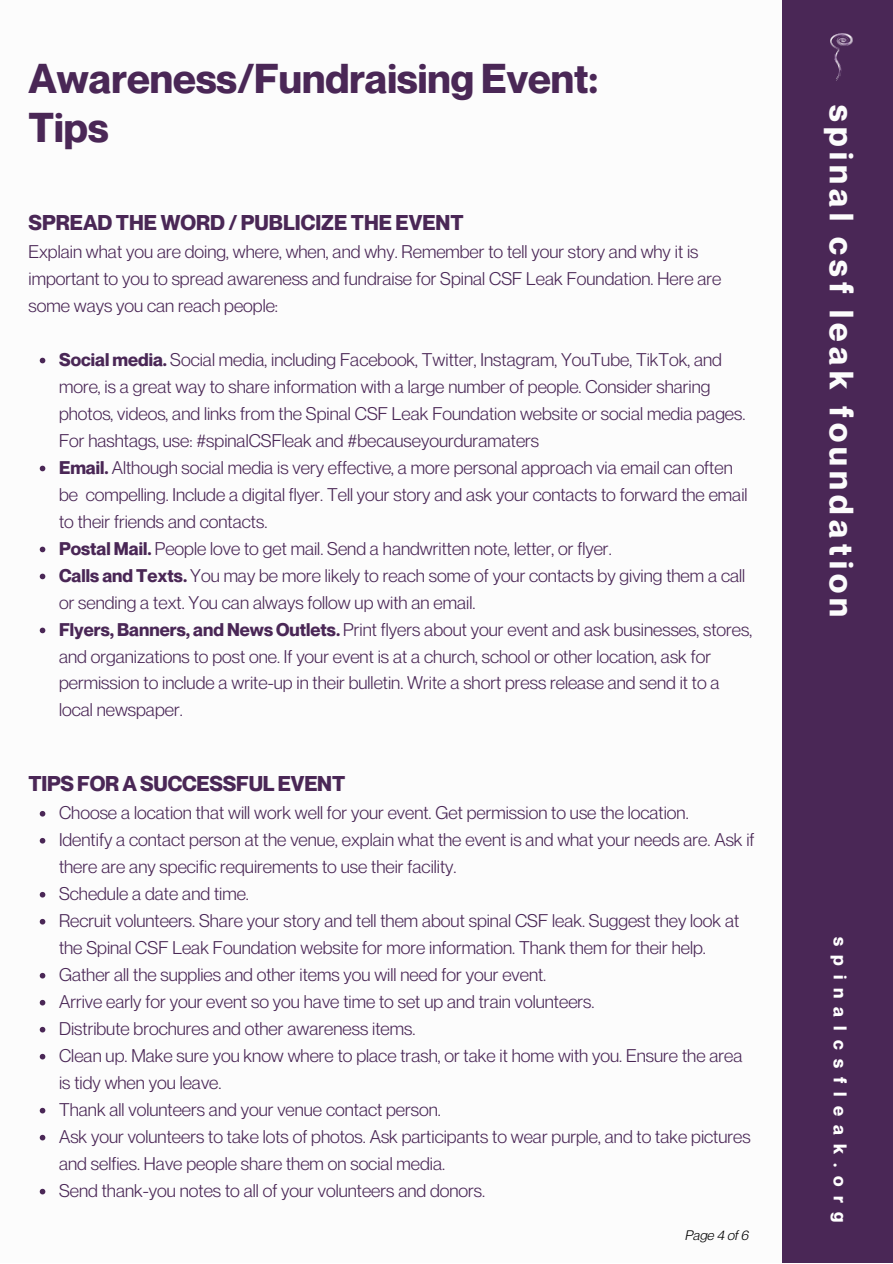
<style>
.page{position:relative;width:893px;height:1264px;background:#fff}
.page>*{position:absolute;margin:0;border:0;box-sizing:border-box;transform-origin:0 0}
.t1{font:700 40.8px/48.3px "Neue Montreal";color:#4a2756}
.t2{font:700 33px "Neue Montreal";letter-spacing:.16em;color:#fcfcfc}
.t3{font:700 21px "Neue Montreal";color:#4a2756}
.t4{font:18px/27px "Neue Montreal";color:#4a2756}
.t5{font:700 18px "Neue Montreal";letter-spacing:.505em;color:#fff}
.t6{font:italic 13.5px "Neue Montreal";color:#000}
.s1{font-weight:700}
</style>
<div class="page">
<div style="left:782px;top:0;width:110px;height:1262px;background:#4a2756"></div>
<img style="left:830px;top:34px;width:22px;height:47px">
<svg style="left:40px;top:358px;width:5px;height:5px"></svg>
<svg style="left:40px;top:465px;width:5px;height:6px"></svg>
<svg style="left:40px;top:546px;width:5px;height:6px"></svg>
<svg style="left:40px;top:573px;width:5px;height:6px"></svg>
<svg style="left:40px;top:627px;width:5px;height:6px"></svg>
<svg style="left:40px;top:811px;width:5px;height:5px"></svg>
<svg style="left:40px;top:838px;width:5px;height:5px"></svg>
<svg style="left:40px;top:891px;width:5px;height:6px"></svg>
<svg style="left:40px;top:918px;width:5px;height:6px"></svg>
<svg style="left:40px;top:972px;width:5px;height:6px"></svg>
<svg style="left:40px;top:999px;width:5px;height:6px"></svg>
<svg style="left:40px;top:1026px;width:5px;height:6px"></svg>
<svg style="left:40px;top:1053px;width:5px;height:6px"></svg>
<svg style="left:40px;top:1107px;width:5px;height:6px"></svg>
<svg style="left:40px;top:1134px;width:5px;height:6px"></svg>
<svg style="left:40px;top:1188px;width:5px;height:6px"></svg>
<h1 class="t1" style="left:28px;top:54px;width:571px">Awareness/Fundraising Event:<br>Tips</h1>
<p class="t3" style="left:28px;top:209px;width:436px">SPREAD THE WORD / PUBLICIZE THE EVENT</p>
<p class="t4" style="left:28px;top:237px;width:694px">Explain what you are doing, where, when, and why. Remember to tell your story and why it is important to you to spread awareness and fundraise for Spinal CSF Leak Foundation. Here are some ways you can reach people:</p>
<p class="t4" style="left:59px;top:345px;width:694px"><span class="s1">Social media.</span> Social media, including Facebook, Twitter, Instagram, YouTube, TikTok, and more, is a great way to share information with a large number of people. Consider sharing photos, videos, and links from the Spinal CSF Leak Foundation website or social media pages.<br>For hashtags, use: #spinalCSFleak and #becauseyourduramaters<br><span class="s1">Email.</span> Although social media is very effective, a more personal approach via email can often be compelling. Include a digital flyer. Tell your story and ask your contacts to forward the email to their friends and contacts.<br><span class="s1">Postal Mail.</span> People love to get mail. Send a handwritten note, letter, or flyer.<br><span class="s1">Calls and Texts.</span> You may be more likely to reach some of your contacts by giving them a call or sending a text. You can always follow up with an email.<br><span class="s1">Flyers, Banners, and News Outlets.</span> Print flyers about your event and ask businesses, stores, and organizations to post one. If your event is at a church, school or other location, ask for permission to include a write-up in their bulletin. Write a short press release and send it to a local newspaper.</p>
<p class="t3" style="left:28px;top:770px;width:318px">TIPS FOR A SUCCESSFUL EVENT</p>
<p class="t4" style="left:59px;top:798px;width:697px">Choose a location that will work well for your event. Get permission to use the location.<br>Identify a contact person at the venue, explain what the event is and what your needs are. Ask if there are any specific requirements to use their facility.<br>Schedule a date and time.<br>Recruit volunteers. Share your story and tell them about spinal CSF leak. Suggest they look at the Spinal CSF Leak Foundation website for more information. Thank them for their help.<br>Gather all the supplies and other items you will need for your event.<br>Arrive early for your event so you have time to set up and train volunteers.<br>Distribute brochures and other awareness items.<br>Clean up. Make sure you know where to place trash, or take it home with you. Ensure the area is tidy when you leave.<br>Thank all volunteers and your venue contact person.<br>Ask your volunteers to take lots of photos. Ask participants to wear purple, and to take pictures and selfies. Have people share them on social media.<br>Send thank-you notes to all of your volunteers and donors.</p>
<p class="t6" style="left:685px;top:1226px;width:65px">Page 4 of 6</p>
<h2 class="t2" style="left:861px;top:105px;width:513px;rotate:90deg">spinal csf leak foundation</h2>
<p class="t5" style="left:851px;top:936px;width:287px;rotate:90deg">spinalcsfleak.org</p>
</div>
